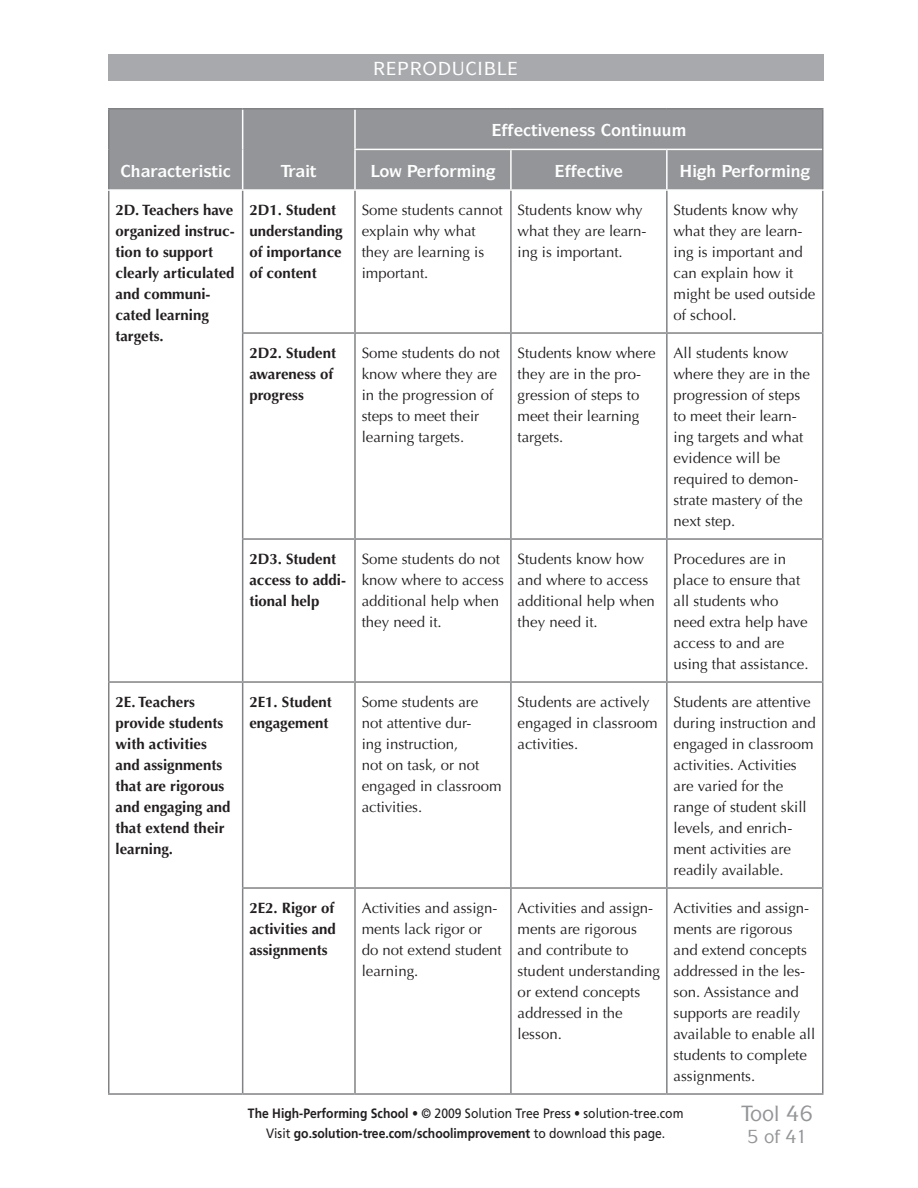
<style>
.page{position:relative;width:918px;height:1188px;background:#fff}
.page>*{position:absolute;margin:0;border:0;box-sizing:border-box;transform-origin:0 0}
.Tool_Number_footer{font:500 21px "Itc Symbol";color:#939598}
.Table_Heading_1{font:700 16.5px "Itc Symbol";color:#fff}
.Table_Body_Text_Roma{font:15px/21px "Optima LT Std";color:#231f20}
.Table_Body_Text_Bold{font:700 15px/21px "Optima LT Std";color:#231f20}
.t1{font:13.5px/19.5px "Frutiger LT Std";color:#231f20;text-align:center;scale:.9 1}
.s1{font-weight:700}
</style>
<div class="page">
<div style="left:108px;top:54px;width:716px;height:27px;background:#a8a9ad"></div>
<div style="left:110px;top:110px;width:712px;height:79px;background:#939598"></div>
<hr style="left:242px;top:109px;width:1px;height:40px;background:#fff">
<hr style="left:354px;top:109px;width:2px;height:40px;background:#fff">
<hr style="left:242px;top:149px;width:1px;height:40px;background:#fff">
<hr style="left:354px;top:149px;width:157px;height:1px;background:#fff">
<hr style="left:354px;top:150px;width:2px;height:39px;background:#fff">
<hr style="left:511px;top:149px;width:156px;height:1px;background:#fff">
<hr style="left:510px;top:150px;width:2px;height:39px;background:#fff">
<hr style="left:667px;top:149px;width:155px;height:1px;background:#fff">
<hr style="left:666px;top:150px;width:2px;height:39px;background:#fff">
<hr style="left:242px;top:191px;width:1px;height:141px;background:#808285">
<hr style="left:242px;top:332px;width:112px;height:2px;background:#808285">
<hr style="left:242px;top:334px;width:1px;height:204px;background:#808285">
<hr style="left:242px;top:538px;width:112px;height:2px;background:#808285">
<hr style="left:242px;top:540px;width:1px;height:141px;background:#808285">
<hr style="left:242px;top:887px;width:112px;height:2px;background:#808285">
<hr style="left:510px;top:191px;width:2px;height:141px;background:#808285">
<hr style="left:666px;top:191px;width:2px;height:141px;background:#808285">
<hr style="left:354px;top:332px;width:157px;height:2px;background:#808285">
<hr style="left:511px;top:332px;width:156px;height:2px;background:#808285">
<hr style="left:510px;top:334px;width:2px;height:204px;background:#808285">
<hr style="left:667px;top:332px;width:157px;height:2px;background:#808285">
<hr style="left:666px;top:334px;width:2px;height:204px;background:#808285">
<hr style="left:354px;top:538px;width:157px;height:2px;background:#808285">
<hr style="left:511px;top:538px;width:156px;height:2px;background:#808285">
<hr style="left:510px;top:540px;width:2px;height:141px;background:#808285">
<hr style="left:667px;top:538px;width:157px;height:2px;background:#808285">
<hr style="left:666px;top:540px;width:2px;height:141px;background:#808285">
<hr style="left:510px;top:683px;width:2px;height:204px;background:#808285">
<hr style="left:666px;top:683px;width:2px;height:204px;background:#808285">
<hr style="left:354px;top:887px;width:157px;height:2px;background:#808285">
<hr style="left:511px;top:887px;width:156px;height:2px;background:#808285">
<hr style="left:510px;top:889px;width:2px;height:204px;background:#808285">
<hr style="left:667px;top:887px;width:157px;height:2px;background:#808285">
<hr style="left:666px;top:889px;width:2px;height:204px;background:#808285">
<hr style="left:243px;top:681px;width:111px;height:2px;background:#808285">
<hr style="left:243px;top:1093px;width:111px;height:2px;background:#808285">
<hr style="left:108px;top:191px;width:2px;height:142px;background:#808285">
<hr style="left:108px;top:333px;width:2px;height:206px;background:#808285">
<hr style="left:108px;top:539px;width:2px;height:142px;background:#808285">
<hr style="left:354px;top:681px;width:157px;height:2px;background:#808285">
<hr style="left:354px;top:683px;width:2px;height:204px;background:#808285">
<hr style="left:511px;top:681px;width:156px;height:2px;background:#808285">
<hr style="left:667px;top:681px;width:157px;height:2px;background:#808285">
<hr style="left:822px;top:683px;width:2px;height:204px;background:#808285">
<hr style="left:354px;top:889px;width:2px;height:204px;background:#808285">
<hr style="left:822px;top:889px;width:2px;height:204px;background:#808285">
<hr style="left:354px;top:1093px;width:157px;height:2px;background:#808285">
<hr style="left:511px;top:1093px;width:156px;height:2px;background:#808285">
<hr style="left:667px;top:1093px;width:157px;height:2px;background:#808285">
<hr style="left:354px;top:191px;width:2px;height:141px;background:#808285">
<hr style="left:822px;top:191px;width:2px;height:141px;background:#808285">
<hr style="left:354px;top:334px;width:2px;height:204px;background:#808285">
<hr style="left:822px;top:334px;width:2px;height:204px;background:#808285">
<hr style="left:354px;top:540px;width:2px;height:141px;background:#808285">
<hr style="left:822px;top:540px;width:2px;height:141px;background:#808285">
<hr style="left:108px;top:108px;width:135px;height:2px;background:#808285">
<hr style="left:108px;top:109px;width:2px;height:40px;background:#808285">
<hr style="left:243px;top:108px;width:112px;height:2px;background:#808285">
<hr style="left:108px;top:149px;width:2px;height:40px;background:#808285">
<hr style="left:355px;top:108px;width:156px;height:2px;background:#808285">
<hr style="left:511px;top:108px;width:156px;height:2px;background:#808285">
<hr style="left:667px;top:108px;width:157px;height:2px;background:#808285">
<hr style="left:822px;top:109px;width:2px;height:40px;background:#808285">
<hr style="left:822px;top:149px;width:2px;height:40px;background:#808285">
<hr style="left:108px;top:681px;width:135px;height:2px;background:#808285">
<hr style="left:108px;top:683px;width:2px;height:205px;background:#808285">
<hr style="left:242px;top:683px;width:1px;height:204px;background:#808285">
<hr style="left:108px;top:888px;width:2px;height:205px;background:#808285">
<hr style="left:242px;top:889px;width:1px;height:204px;background:#808285">
<hr style="left:108px;top:1093px;width:135px;height:2px;background:#808285">
<svg style="left:121px;top:164px;width:54px;height:13px"></svg>
<svg style="left:183px;top:164px;width:20px;height:13px"></svg>
<svg style="left:219px;top:164px;width:11px;height:13px"></svg>
<svg style="left:492px;top:124px;width:39px;height:12px"></svg>
<svg style="left:539px;top:124px;width:3px;height:12px"></svg>
<svg style="left:551px;top:127px;width:8px;height:9px"></svg>
<svg style="left:570px;top:127px;width:8px;height:9px"></svg>
<svg style="left:602px;top:124px;width:8px;height:12px"></svg>
<svg style="left:638px;top:124px;width:4px;height:12px"></svg>
<svg style="left:672px;top:127px;width:14px;height:9px"></svg>
<svg style="left:281px;top:164px;width:35px;height:13px"></svg>
<svg style="left:372px;top:164px;width:30px;height:13px"></svg>
<svg style="left:408px;top:164px;width:88px;height:16px"></svg>
<svg style="left:556px;top:164px;width:66px;height:13px"></svg>
<svg style="left:681px;top:164px;width:35px;height:16px"></svg>
<svg style="left:722px;top:164px;width:88px;height:16px"></svg>
<p class="Table_Heading_1" style="left:175px;top:160px;width:45px">▼ ▲▼</p>
<p class="Table_Heading_1" style="left:531px;top:119px;width:142px">▼ ❖ ■ ▲▲ □■▼ ■◆◆</p>
<p class="Table_Body_Text_Bold" style="left:116px;top:199px;width:121px">2D. Teachers have organized instruc&shy;tion to support clearly articulated and communi&shy;cated learning targets.</p>
<p class="Table_Body_Text_Bold" style="left:249px;top:199px;width:95px">2D1. Student understanding of importance of content</p>
<p class="Table_Body_Text_Roma" style="left:362px;top:199px;width:142px">Some students cannot explain why what they are learning is important.</p>
<p class="Table_Body_Text_Roma" style="left:518px;top:199px;width:130px">Students know why what they are learn&shy;ing is important.</p>
<p class="Table_Body_Text_Roma" style="left:674px;top:199px;width:143px">Students know why what they are learn&shy;ing is important and can explain how it might be used outside of school.</p>
<p class="Table_Body_Text_Bold" style="left:249px;top:342px;width:88px">2D2. Student awareness of progress</p>
<p class="Table_Body_Text_Roma" style="left:362px;top:342px;width:140px">Some students do not know where they are in the progression of steps to meet their learning targets.</p>
<p class="Table_Body_Text_Roma" style="left:518px;top:342px;width:139px">Students know where they are in the pro&shy;gression of steps to meet their learning targets.</p>
<p class="Table_Body_Text_Roma" style="left:674px;top:342px;width:138px">All students know where they are in the progression of steps to meet their learn&shy;ing targets and what evidence will be required to demon&shy;strate mastery of the next step.</p>
<p class="Table_Body_Text_Bold" style="left:249px;top:548px;width:98px">2D3. Student access to addi&shy;tional help</p>
<p class="Table_Body_Text_Roma" style="left:362px;top:548px;width:144px">Some students do not know where to access additional help when they need it.</p>
<p class="Table_Body_Text_Roma" style="left:518px;top:548px;width:139px">Students know how and where to access additional help when they need it.</p>
<p class="Table_Body_Text_Roma" style="left:674px;top:548px;width:137px">Procedures are in place to ensure that all students who need extra help have access to and are using that assistance.</p>
<p class="Table_Body_Text_Bold" style="left:116px;top:691px;width:117px">2E. Teachers provide students with activities and assignments that are rigorous and engaging and that extend their learning.</p>
<p class="Table_Body_Text_Bold" style="left:249px;top:691px;width:84px">2E1. Student engagement</p>
<p class="Table_Body_Text_Roma" style="left:362px;top:691px;width:142px">Some students are not attentive dur-<br>ing instruction,<br>not on task, or not engaged in classroom activities.</p>
<p class="Table_Body_Text_Roma" style="left:518px;top:691px;width:142px">Students are actively engaged in classroom activities.</p>
<p class="Table_Body_Text_Roma" style="left:674px;top:691px;width:144px">Students are attentive during instruction and engaged in classroom activities. Activities are varied for the range of student skill levels, and enrich&shy;ment activities are readily available.</p>
<p class="Table_Body_Text_Bold" style="left:249px;top:897px;width:88px;text-align:justify">2E2. Rigor of activities and assignments</p>
<p class="Table_Body_Text_Roma" style="left:362px;top:897px;width:142px">Activities and assign&shy;ments lack rigor or do not extend student learning.</p>
<p class="Table_Body_Text_Roma" style="left:518px;top:897px;width:144px">Activities and assign&shy;ments are rigorous and contribute to student understanding or extend concepts addressed in the lesson.</p>
<p class="Table_Body_Text_Roma" style="left:674px;top:897px;width:143px">Activities and assign&shy;ments are rigorous and extend concepts addressed in the les&shy;son. Assistance and supports are readily available to enable all students to complete assignments.</p>
<p class="t1" style="left:248px;top:1104px;width:485px"><span class="s1">The High-Performing School •</span> © 2009 Solution Tree Press • solution-tree.com<br>Visit <span class="s1">go.solution-tree.com/schoolimprovement</span> to download this page.</p>
<p class="Tool_Number_footer" style="left:750px;top:1100px;width:51px">□□● ✔</p>
</div>
